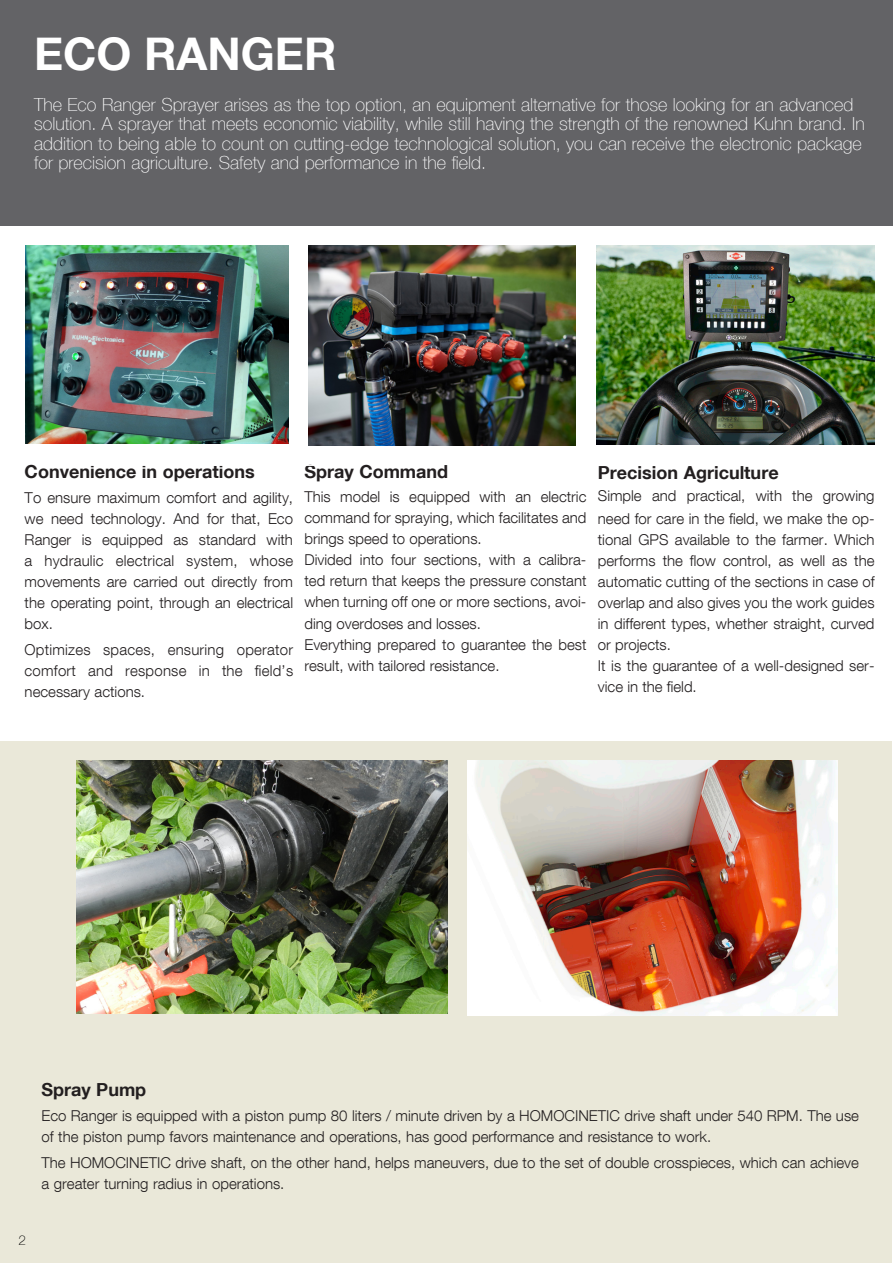
<style>
.page{position:relative;width:893px;height:1263px;background:#fff}
.page>*{position:absolute;margin:0;border:0;box-sizing:border-box;transform-origin:0 0}
.t1{font:700 45px "Helvetica Neue LT Com";color:#fff}
.t2{font:100 18px/19.5px "Helvetica Neue LT Com";color:#fff}
.t3{font:700 18px "Helvetica Neue LT Com";color:#231f20}
.t4{font:300 15px/21px "Helvetica Neue LT Com";color:#231f20;text-align:justify}
.t5{font:100 13.5px "Helvetica Neue LT Com";color:#000}
</style>
<div class="page">
<div style="left:0;top:742px;width:892px;height:521px;background:#eae8d9"></div>
<div style="left:0;top:0;width:893px;height:225px;background:#636366"></div>
<img style="left:26px;top:246px;width:262px;height:198px">
<img style="left:596px;top:246px;width:279px;height:199px">
<img style="left:309px;top:246px;width:266px;height:199px">
<img style="left:468px;top:760px;width:370px;height:255px">
<img style="left:77px;top:760px;width:371px;height:254px">
<p class="t1" style="left:34px;top:26px;width:304px">ECO RANGER</p>
<p class="t2" style="left:34px;top:94px;width:832px">The Eco Ranger Sprayer arises as the top option, an equipment alternative for those looking for an advanced solution. A sprayer that meets economic viability, while still having the strength of the renowned Kuhn brand. In addition to being able to count on cutting-edge technological solution, you can receive the electronic package for precision agriculture. Safety and performance in the field.</p>
<p class="t3" style="left:25px;top:460px;width:232px">Convenience in operations</p>
<p class="t4" style="left:25px;top:487px;width:270px">To ensure maximum comfort and agility, we need technology. And for that, Eco Ranger is equipped as standard with a hydraulic electrical system, whose movements are carried out directly from the operating point, through an electrical box.</p>
<p class="t4" style="left:25px;top:638px;width:270px">Optimizes spaces, ensuring operator comfort and response in the field’s necessary actions.</p>
<p class="t3" style="left:304px;top:460px;width:145px">Spray Command</p>
<p class="t4" style="left:304px;top:486px;width:284px">This model is equipped with an electric command for spraying, which facilitates and brings speed to operations.</p>
<p class="t4" style="left:304px;top:549px;width:284px">Divided into four sections, with a calibra&shy;ted return that keeps the pressure constant when turning off one or more sections, avoi&shy;ding overdoses and losses.</p>
<p class="t4" style="left:304px;top:633px;width:284px">Everything prepared to guarantee the best result, with tailored resistance.</p>
<p class="t3" style="left:598px;top:461px;width:182px">Precision Agriculture</p>
<p class="t4" style="left:598px;top:484px;width:278px;line-height:22.5px">Simple and practical, with the growing need for care in the field, we make the op-</p>
<p class="t4" style="left:598px;top:529px;width:278px">tional GPS available to the farmer. Which performs the flow control, as well as the automatic cutting of the sections in case of overlap and also gives you the work guides in different types, whether straight, curved or projects.</p>
<p class="t4" style="left:598px;top:655px;width:278px">It is the guarantee of a well-designed ser&shy;vice in the field.</p>
<p class="t3" style="left:41px;top:1078px;width:106px">Spray Pump</p>
<p class="t4" style="left:41px;top:1105px;width:819px">Eco Ranger is equipped with a piston pump 80 liters / minute driven by a HOMOCINETIC drive shaft under 540 RPM. The use of the piston pump favors maintenance and operations, has good performance and resistance to work.</p>
<p class="t4" style="left:41px;top:1151px;width:819px">The HOMOCINETIC drive shaft, on the other hand, helps maneuvers, due to the set of double crosspieces, which can achieve a greater turning radius in operations.</p>
<p class="t5" style="left:18px;top:1232px;width:9px">2</p>
</div>
